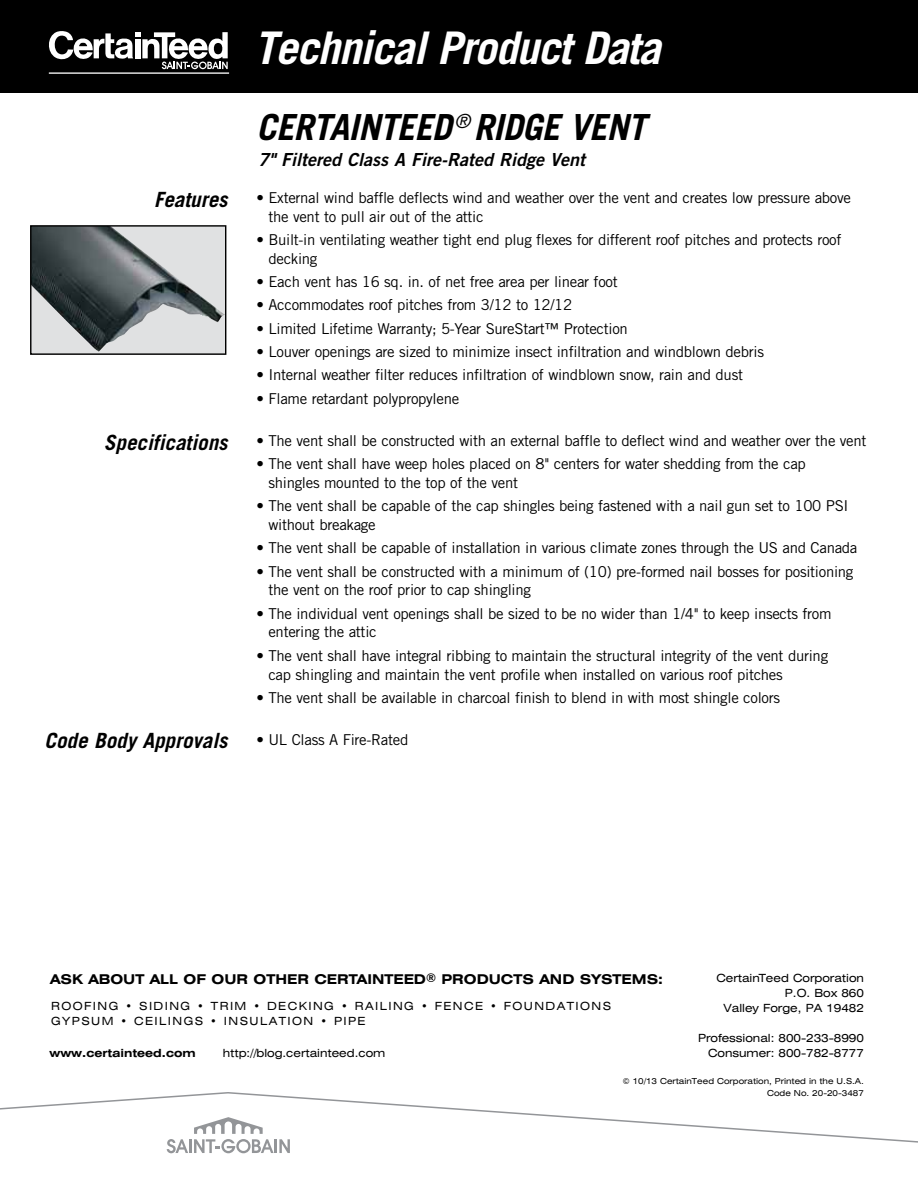
<style>
.page{position:relative;width:918px;height:1188px;background:#fff}
.page>*{position:absolute;margin:0;border:0;box-sizing:border-box;transform-origin:0 0}
.t1{font:italic 700 45px "Trade Gothic";letter-spacing:-.03em;color:#fff}
.t2{font:italic 700 36px "Trade Gothic";letter-spacing:-.015em;color:#000}
.t3{font:italic 700 21px "Trade Gothic";color:#000}
.t4{font:italic 18px "Trade Gothic Bold Two";color:#000}
.t5{font:15px/18.8px "Trade Gothic";letter-spacing:-.02em;color:#000}
.t6{font:700 expanded 13.5px "Swiss 721 BT";color:#000}
.t7{font:expanded 11.25px/15px "Swiss 721 BT";color:#000;text-align:right}
.t8{font:expanded 11.25px/15px "Swiss 721 BT";letter-spacing:.125em;color:#000}
.t9{font:700 expanded 11.25px "Swiss 721 BT";color:#000}
.t10{font:expanded 8.25px/12px "Swiss 721 BT";color:#000;text-align:right}
</style>
<div class="page">
<div style="left:0;top:0;width:918px;height:93px;background:#000"></div>
<svg style="left:49px;top:31px;width:179px;height:38px"></svg>
<hr style="left:49px;top:72px;width:180px;height:2px;background:#fff">
<hr style="left:189px;top:1139px;width:3px;height:14px;background:#939598">
<svg style="left:167px;top:1144px;width:21px;height:9px"></svg>
<svg style="left:194px;top:1144px;width:96px;height:9px"></svg>
<svg style="left:0;top:1092px;width:918px;height:52px"></svg>
<img style="left:32px;top:227px;width:192px;height:125px">
<div style="left:30px;top:225px;width:196px;height:130px;border:1px solid #000"></div>
<h1 class="t1" style="left:254px;top:20px;width:408px">Technical Product Data</h1>
<h3 class="t3" style="left:154px;top:187px;width:75px">Features</h3>
<h3 class="t3" style="left:104px;top:430px;width:125px">Specifications</h3>
<h3 class="t3" style="left:44px;top:728px;width:185px">Code Body Approvals</h3>
<h2 class="t2" style="left:257px;top:105px;width:391px">CERTAINTEED <sup>®</sup> RIDGE VENT</h2>
<p class="t4" style="left:258px;top:148px;width:329px">7" Filtered Class A Fire-Rated Ridge Vent</p>
<p class="t5" style="left:268px;top:188px;width:584px;text-indent:-12px">• External wind baffle deflects wind and weather over the vent and creates low pressure above the vent to pull air out of the attic</p>
<p class="t5" style="left:268px;top:230px;width:574px;text-indent:-12px">• Built-in ventilating weather tight end plug flexes for different roof pitches and protects roof decking</p>
<p class="t5" style="left:257px;top:272px;width:363px">• Each vent has 16 sq. in. of net free area per linear foot</p>
<p class="t5" style="left:257px;top:295px;width:317px">• Accommodates roof pitches from 3/12 to 12/12</p>
<p class="t5" style="left:257px;top:319px;width:373px">• Limited Lifetime Warranty; 5-Year SureStart™ Protection</p>
<p class="t5" style="left:257px;top:342px;width:509px">• Louver openings are sized to minimize insect infiltration and windblown debris</p>
<p class="t5" style="left:257px;top:365px;width:488px">• Internal weather filter reduces infiltration of windblown snow, rain and dust</p>
<p class="t5" style="left:257px;top:389px;width:204px">• Flame retardant polypropylene</p>
<p class="t5" style="left:257px;top:431px;width:612px">• The vent shall be constructed with an external baffle to deflect wind and weather over the vent</p>
<p class="t5" style="left:268px;top:454px;width:539px;text-indent:-12px">• The vent shall have weep holes placed on 8" centers for water shedding from the cap shingles mounted to the top of the vent</p>
<p class="t5" style="left:268px;top:496px;width:582px;text-indent:-12px">• The vent shall be capable of the cap shingles being fastened with a nail gun set to 100 PSI without breakage</p>
<p class="t5" style="left:257px;top:538px;width:602px">• The vent shall be capable of installation in various climate zones through the US and Canada</p>
<p class="t5" style="left:268px;top:562px;width:587px;text-indent:-12px">• The vent shall be constructed with a minimum of (10) pre-formed nail bosses for positioning the vent on the roof prior to cap shingling</p>
<p class="t5" style="left:268px;top:604px;width:565px;text-indent:-12px">• The individual vent openings shall be sized to be no wider than 1/4" to keep insects from entering the attic</p>
<p class="t5" style="left:268px;top:646px;width:561px;text-indent:-12px">• The vent shall have integral ribbing to maintain the structural integrity of the vent during cap shingling and maintain the vent profile when installed on various roof pitches</p>
<p class="t5" style="left:257px;top:688px;width:525px">• The vent shall be available in charcoal finish to blend in with most shingle colors</p>
<p class="t5" style="left:257px;top:730px;width:153px">• UL Class A Fire-Rated</p>
<p class="t6" style="left:50px;top:971px;width:615px">ASK ABOUT ALL OF OUR OTHER CERTAINTEED<sup>®</sup> PRODUCTS AND SYSTEMS:</p>
<p class="t8" style="left:51px;top:999px;width:562px">ROOFING • SIDING • TRIM • DECKING • RAILING • FENCE • FOUNDATIONS<br>GYPSUM • CEILINGS • INSULATION • PIPE</p>
<p class="t7" style="left:716px;top:971px;width:149px">CertainTeed Corporation<br>P.O. Box 860<br>Valley Forge, PA 19482</p>
<p class="t7" style="left:698px;top:1031px;width:167px">Professional: 800-233-8990<br>Consumer: 800-782-8777</p>
<p class="t10" style="left:623px;top:1075px;width:243px">© 10/13 CertainTeed Corporation, Printed in the U.S.A.<br>Code No. 20-20-3487</p>
<p class="t9" style="left:49px;top:1046px;width:148px">www.certainteed.com</p>
<p class="t7" style="left:223px;top:1045px;width:164px">http://blog.certainteed.com</p>
</div>
